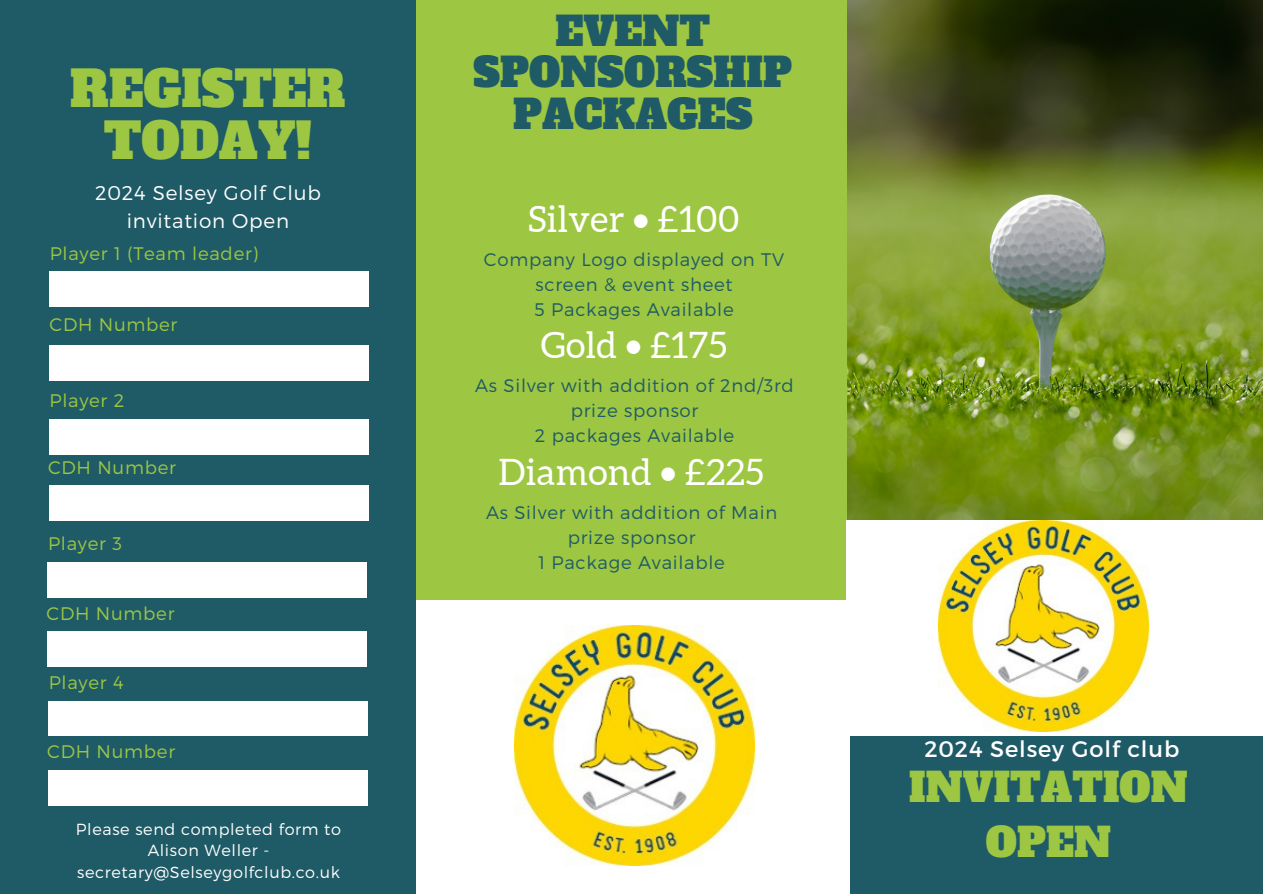
<style>
.page{position:relative;width:1263px;height:894px;background:#fff}
.page>*{position:absolute;margin:0;border:0;box-sizing:border-box;transform-origin:0 0}
.t1{font:48.45px/51.4px "Alfa Slab One";color:#9dc642;text-align:center}
.t2{font:39.45px/41.5px "Alfa Slab One";color:#1f5b67;text-align:center}
.t3{font:39.3px/54.9px "Alfa Slab One";color:#9dc642;text-align:center}
.t4{font:36.3px "Aleo";letter-spacing:.01em;color:#fff}
.t5{font:22.5px "Montserrat";letter-spacing:.04em;color:#fff}
.t6{font:300 19.95px/27.6px "Montserrat";letter-spacing:.04em;color:#fff;text-align:center}
.t7{font:300 18.15px/25.2px "Montserrat";letter-spacing:.04em;color:#1f5b67;text-align:center}
.t8{font:300 18.15px "Montserrat";letter-spacing:.04em;color:#9dc642}
.t9{font:300 16.05px/21.9px "Montserrat";letter-spacing:.04em;color:#fff;text-align:center}
</style>
<div class="page">
<div style="left:0;top:0;width:1263px;height:893px;background:#1f5b67"></div>
<img style="left:846px;top:0;width:416px;height:520px">
<div style="left:416px;top:0;width:430px;height:893px;background:#9dc642"></div>
<div style="left:50px;top:272px;width:319px;height:34px;background:#fff"></div>
<div style="left:50px;top:345px;width:319px;height:35px;background:#fff"></div>
<div style="left:49px;top:419px;width:319px;height:35px;background:#fff"></div>
<div style="left:49px;top:485px;width:319px;height:35px;background:#fff"></div>
<div style="left:47px;top:562px;width:320px;height:35px;background:#fff"></div>
<div style="left:47px;top:631px;width:320px;height:35px;background:#fff"></div>
<div style="left:48px;top:700px;width:319px;height:35px;background:#fff"></div>
<div style="left:48px;top:770px;width:319px;height:35px;background:#fff"></div>
<div style="left:846px;top:520px;width:417px;height:216px;background:#fff"></div>
<img style="left:938px;top:520px;width:210px;height:211px">
<div style="left:416px;top:600px;width:434px;height:293px;background:#fff"></div>
<img style="left:515px;top:625px;width:239px;height:240px">
<p class="t1" style="left:70px;top:65px;width:277px">REGISTER<br>TODAY!</p>
<h5 class="t6" style="left:95px;top:178px;width:227px">2024 Selsey Golf Club invitation Open</h5>
<p class="t8" style="left:50px;top:241px;width:210px">Player 1 (Team leader)</p>
<h5 class="t8" style="left:50px;top:313px;width:129px">CDH Number</h5>
<p class="t8" style="left:50px;top:389px;width:76px">Player 2</p>
<h5 class="t8" style="left:48px;top:455px;width:129px">CDH Number</h5>
<h5 class="t8" style="left:48px;top:532px;width:75px">Player 3</h5>
<p class="t8" style="left:47px;top:601px;width:129px">CDH Number</p>
<h5 class="t8" style="left:49px;top:670px;width:76px">Player 4</h5>
<p class="t8" style="left:47px;top:739px;width:129px">CDH Number</p>
<p class="t9" style="left:76px;top:816px;width:267px">Please send completed form to<br>Alison Weller - secretary@Selseygolfclub.co.uk</p>
<p class="t2" style="left:474px;top:11px;width:320px">EVENT<br>SPONSORSHIP<br>PACKAGES</p>
<p class="t4" style="left:528px;top:198px;width:213px">Silver • £100</p>
<h5 class="t7" style="left:484px;top:246px;width:302px">Company Logo displayed on TV screen &amp; event sheet<br>5 Packages Available</h5>
<p class="t4" style="left:541px;top:324px;width:188px">Gold • £175</p>
<p class="t7" style="left:475px;top:372px;width:320px">As Silver with addition of 2nd/3rd prize sponsor<br>2 packages Available</p>
<h2 class="t4" style="left:499px;top:451px;width:267px">Diamond • £225</h2>
<h3 class="t7" style="left:486px;top:498px;width:293px">As Silver with addition of Main prize sponsor<br>1 Package Available</h3>
<h5 class="t5" style="left:924px;top:734px;width:256px">2024 Selsey Golf club</h5>
<h5 class="t3" style="left:909px;top:761px;width:280px">INVITATION<br>OPEN</h5>
</div>
